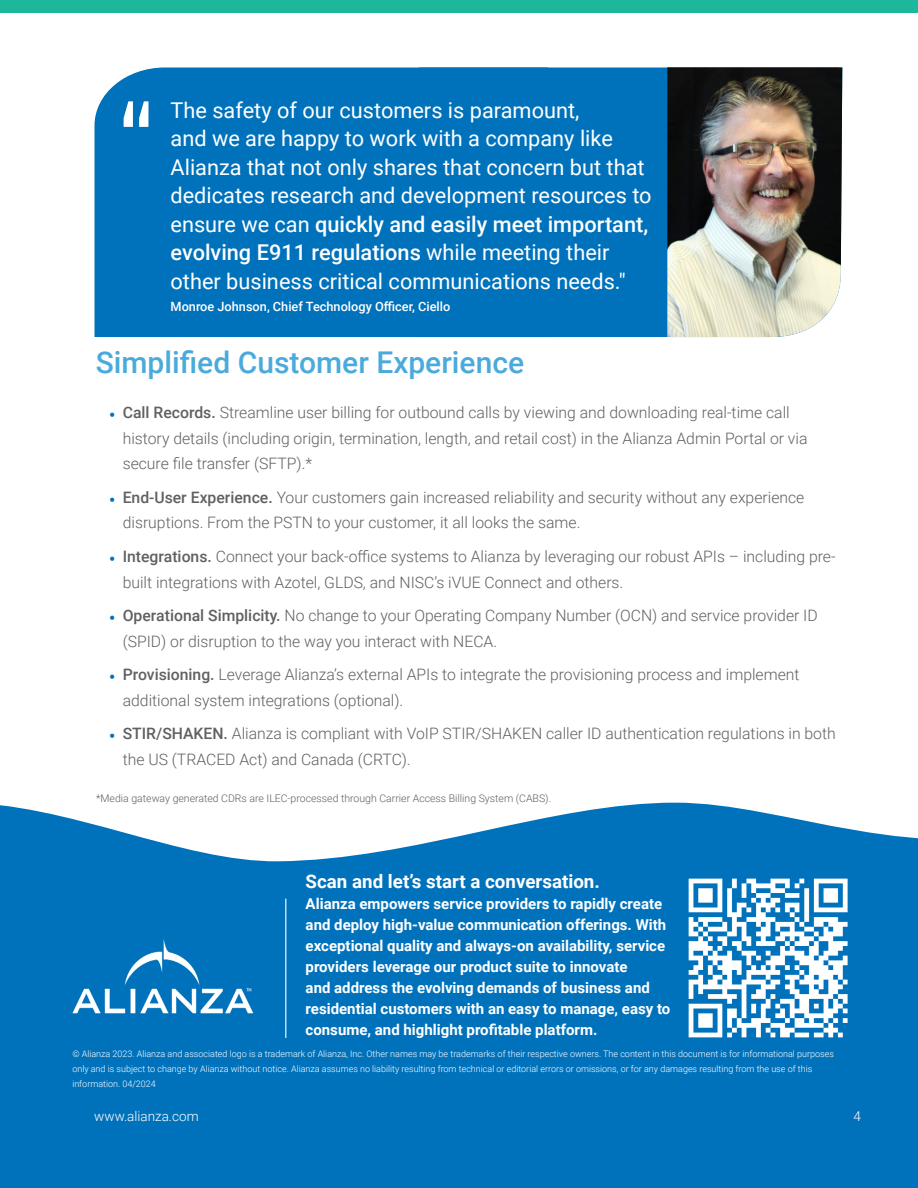
<style>
.page{position:relative;width:918px;height:1188px;background:#fff}
.page>*{position:absolute;margin:0;border:0;box-sizing:border-box;transform-origin:0 0}
.Headline_01{font:500 30px "Roboto";color:#4baadc}
.t1{font:21.75px/28.5px "Roboto";color:#fff}
.t2{font:700 18.75px "Roboto";color:#fff}
.t3{font:300 15.75px/25.5px "Roboto";color:#5f6060}
.t4{font:700 15px/21px "Roboto";color:#fff}
.t5{font:300 13.5px "Roboto";color:#fff}
.t6{font:500 12.75px "Roboto";color:#fff}
.t7{font:300 10.5px "Roboto";color:#5d5e5e}
.t8{font:300 9px/15px "Roboto";color:#fff}
.s1{font-weight:500}
.s2{font-weight:700;font-size:17.25px;color:#0072bc}
</style>
<div class="page">
<div style="left:94px;top:68px;width:325px;height:269px;background:#0072bc"></div>
<svg style="left:124px;top:101px;width:25px;height:26px"></svg>
<div style="left:419px;top:67px;width:420px;height:270px;background:#0072bc"></div>
<img style="left:667px;top:68px;width:175px;height:269px">
<svg style="left:0;top:803px;width:918px;height:72px;fill:#0072bc"></svg>
<div style="left:0;top:875px;width:918px;height:313px;background:#0072bc"></div>
<div style="left:0;top:0;width:918px;height:13px;background:#1db89b"></div>
<img style="left:72px;top:939px;width:182px;height:75px">
<hr style="left:285px;top:899px;width:1px;height:139px;background:#fff">
<img style="left:679px;top:870px;width:170px;height:168px">
<p class="t1" style="left:171px;top:95px;width:483px">The safety of our customers is paramount,<br>and we are happy to work with a company like Alianza that not only shares that concern but that dedicates research and development resources to ensure we can <span class="s1">quickly and easily meet important, evolving E911 regulations</span> while meeting their other business critical communications needs."</p>
<p class="t6" style="left:171px;top:298px;width:281px">Monroe Johnson, Chief Technology Officer, Ciello</p>
<p class="Headline_01" style="left:96px;top:342px;width:430px">Simplified Customer Experience</p>
<p class="t3" style="left:123px;top:399px;width:686px;text-indent:-14px"><span class="s2">•</span> <span class="s1">Call Records.</span> Streamline user billing for outbound calls by viewing and downloading real-time call history details (including origin, termination, length, and retail cost) in the Alianza Admin Portal or via secure file transfer (SFTP).*</p>
<p class="t3" style="left:123px;top:484px;width:683px;text-indent:-14px"><span class="s2">•</span> <span class="s1">End-User Experience.</span> Your customers gain increased reliability and security without any experience disruptions. From the PSTN to your customer, it all looks the same.</p>
<p class="t3" style="left:123px;top:543px;width:714px;text-indent:-14px"><span class="s2">•</span> <span class="s1">Integrations.</span> Connect your back-office systems to Alianza by leveraging our robust APIs – including pre&shy;built integrations with Azotel, GLDS, and NISC’s iVUE Connect and others.</p>
<p class="t3" style="left:123px;top:602px;width:697px;text-indent:-14px"><span class="s2">•</span> <span class="s1">Operational Simplicity.</span> No change to your Operating Company Number (OCN) and service provider ID (SPID) or disruption to the way you interact with NECA.</p>
<p class="t3" style="left:123px;top:661px;width:678px;text-indent:-14px"><span class="s2">•</span> <span class="s1">Provisioning.</span> Leverage Alianza’s external APIs to integrate the provisioning process and implement additional system integrations (optional).</p>
<p class="t3" style="left:123px;top:720px;width:714px;text-indent:-14px"><span class="s2">•</span> <span class="s1">STIR/SHAKEN.</span> Alianza is compliant with VoIP STIR/SHAKEN caller ID authentication regulations in both the US (TRACED Act) and Canada (CRTC).</p>
<p class="t7" style="left:96px;top:791px;width:457px">*Media gateway generated CDRs are ILEC-processed through Carrier Access Billing System (CABS).</p>
<p class="t2" style="left:306px;top:868px;width:296px">Scan and let’s start a conversation.</p>
<p class="t4" style="left:306px;top:892px;width:366px">Alianza empowers service providers to rapidly create and deploy high-value communication offerings. With exceptional quality and always-on availability, service providers leverage our product suite to innovate<br>and address the evolving demands of business and residential customers with an easy to manage, easy to consume, and highlight profitable platform.</p>
<p class="t8" style="left:72px;top:1046px;width:763px">© Alianza 2023. Alianza and associated logo is a trademark of Alianza, Inc. Other names may be trademarks of their respective owners. The content in this document is for informational purposes only and is subject to change by Alianza without notice. Alianza assumes no liability resulting from technical or editorial errors or omissions, or for any damages resulting from the use of this information. 04/2024</p>
<p class="t5" style="left:94px;top:1106px;width:106px">www.alianza.com</p>
<p class="t5" style="left:854px;top:1106px;width:9px">4</p>
</div>
